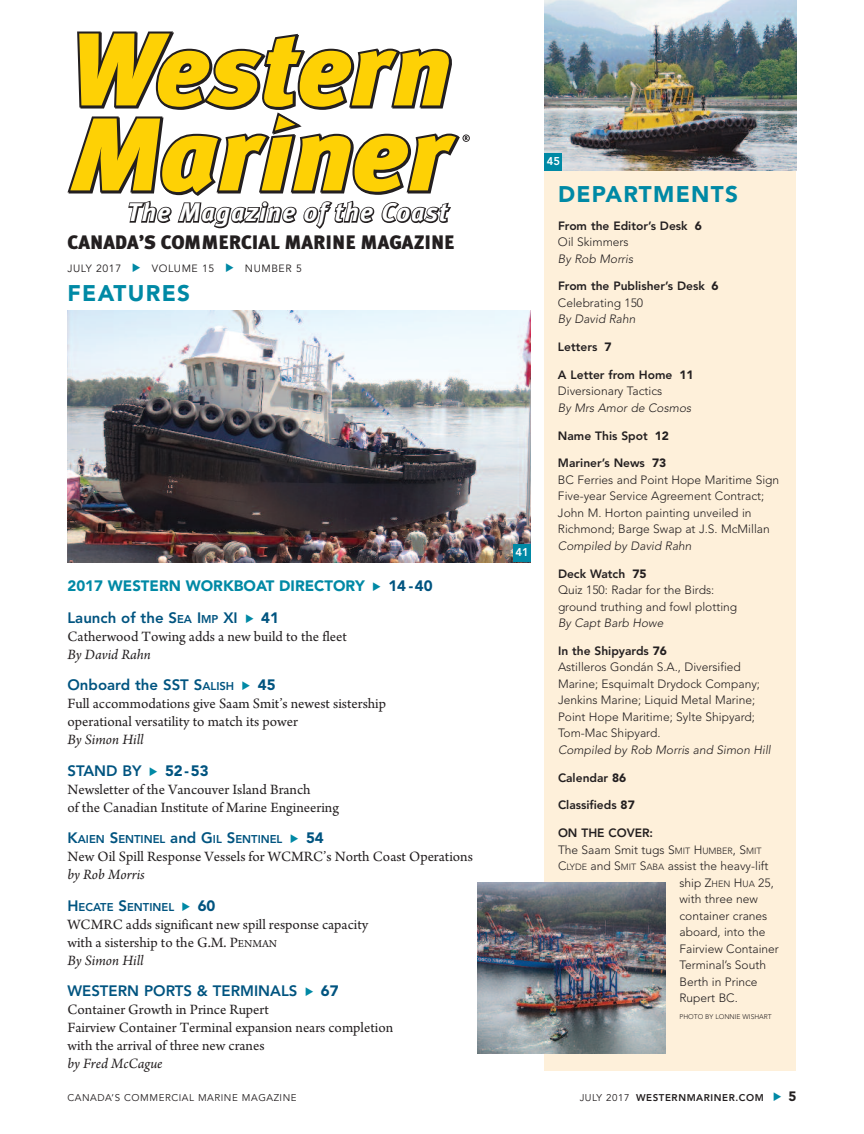
<style>
.page{position:relative;width:864px;height:1134px;background:#fff}
.page>*{position:absolute;margin:0;border:0;box-sizing:border-box;transform-origin:0 0}
.t1{font:italic 700 25.5px "Meta Plus";letter-spacing:.045em;color:#231f20}
.t2{font:900 22.5px "Avenir";letter-spacing:.06em;color:#0089a5}
.t3{font:900 19.5px "Meta Plus";color:#231f20}
.t4{font:15px/18px "Arno Pro";color:#231f20}
.t5{font:800 15px "Avenir";color:#005480}
.t6{font:italic 15px "Arno Pro";color:#231f20}
.t7{font:900 15px "Avenir";color:#0089a5}
.t8{font:900 15px "Avenir";color:#005480}
.t9{font:900 13.5px "Avenir";color:#231f20}
.t10{font:300 12px/16.5px "Avenir";color:#231f20}
.t11{font:800 12px/16.5px "Avenir";color:#231f20}
.t12{font:italic 300 12px "Avenir";color:#231f20}
.t13{font:800 11.25px "Avenir";color:#005480}
.t14{font:800 11.25px "Avenir";color:#fff}
.t15{font:10.5px "Avenir";letter-spacing:.055em;color:#231f20}
.t16{font:9.75px "Avenir";letter-spacing:.055em;color:#231f20}
.t17{font:800 9.75px "Avenir";letter-spacing:.06em;color:#231f20}
.t18{font:300 6.75px "Avenir";color:#231f20}
.s1{font-size:11.25px}
.s2{font-size:15px}
.s3{font-style:italic}
.s4{font-weight:900}
.s5{font-weight:300}
.s6{font-weight:800}
.s7{font-size:9px}
.s8{font-weight:400}
</style>
<div class="page">
<svg style="left:68px;top:32px;width:402px;height:164px"></svg>
<img style="left:68px;top:310px;width:463px;height:252px">
<div style="left:513px;top:544px;width:18px;height:18px;background:#0089a5"></div>
<div style="left:544px;top:171px;width:252px;height:900px;background:#fef0da"></div>
<img style="left:544px;top:0;width:252px;height:171px">
<div style="left:544px;top:153px;width:18px;height:18px;background:#0089a5"></div>
<img style="left:477px;top:882px;width:189px;height:171px">
<h1 class="t1" style="left:127px;top:198px;width:322px">The Magazine of the Coast</h1>
<h3 class="t3" style="left:68px;top:231px;width:389px">CANADA’S COMMERCIAL MARINE MAGAZINE</h3>
<p class="t15" style="left:68px;top:264px;width:55px">JULY 2017</p>
<p class="t15" style="left:152px;top:264px;width:64px">VOLUME 15</p>
<p class="t15" style="left:245px;top:264px;width:58px">NUMBER 5</p>
<h2 class="t2" style="left:68px;top:283px;width:124px">FEATURES</h2>
<p class="t7" style="left:68px;top:580px;width:299px">2017 WESTERN WORKBOAT DIRECTORY</p>
<p class="t8" style="left:388px;top:580px;width:46px">14 -40</p>
<p class="t5" style="left:68px;top:611px;width:172px">Launch of the S<span class="s1">EA</span> I<span class="s1">MP</span> XI</p>
<p class="t8" style="left:261px;top:611px;width:19px">41</p>
<p class="t4" style="left:68px;top:628px;width:281px">Catherwood Towing adds a new build to the fleet</p>
<p class="t6" style="left:67px;top:648px;width:85px">By David Rahn</p>
<p class="t5" style="left:68px;top:679px;width:168px">Onboard the SST S<span class="s1">ALISH</span></p>
<p class="t8" style="left:258px;top:679px;width:19px">45</p>
<p class="t4" style="left:67px;top:696px;width:320px">Full accommodations give Saam Smit’s newest sistership operational versatility to match its power</p>
<p class="t6" style="left:67px;top:734px;width:78px">By Simon Hill</p>
<p class="t5" style="left:68px;top:764px;width:76px">STAND BY</p>
<p class="t8" style="left:165px;top:764px;width:45px">52-53</p>
<p class="t4" style="left:67px;top:781px;width:273px">Newsletter of the Vancouver Island Branch<br>of the Canadian Institute of Marine Engineering</p>
<p class="t13" style="left:68px;top:834px;width:216px"><span class="s2">K</span>AIEN <span class="s2">S</span>ENTINEL <span class="s2">and G</span>IL <span class="s2">S</span>ENTINEL</p>
<p class="t8" style="left:306px;top:832px;width:19px">54</p>
<p class="t4" style="left:68px;top:849px;width:407px">New Oil Spill Response Vessels for WCMRC’s North Coast Operations</p>
<p class="t6" style="left:67px;top:869px;width:79px">by Rob Morris</p>
<p class="t13" style="left:68px;top:902px;width:108px"><span class="s2">H</span>ECATE <span class="s2">S</span>ENTINEL</p>
<p class="t8" style="left:198px;top:899px;width:19px">60</p>
<p class="t4" style="left:68px;top:916px;width:303px">WCMRC adds significant new spill response capacity with a sistership to the G.M. P<span class="s1">ENMaN<br></span><span class="s3">By Simon Hill</span></p>
<p class="t5" style="left:68px;top:985px;width:231px">WESTERN PORTS &amp; TERMINALS</p>
<p class="t8" style="left:321px;top:985px;width:19px">67</p>
<p class="t4" style="left:67px;top:1002px;width:327px">Container Growth in Prince Rupert<br>Fairview Container Terminal expansion nears completion with the arrival of three new cranes</p>
<p class="t6" style="left:67px;top:1058px;width:97px">by Fred McCague</p>
<p class="t14" style="left:515px;top:548px;width:15px">41</p>
<p class="t14" style="left:547px;top:156px;width:15px">45</p>
<h2 class="t2" style="left:558px;top:184px;width:182px">DEPARTMENTS</h2>
<p class="t11" style="left:558px;top:218px;width:145px">From the Editor’s Desk <span class="s4">6<br></span><span class="s5">Oil Skimmers</span></p>
<p class="t12" style="left:558px;top:253px;width:77px">By Rob Morris</p>
<p class="t11" style="left:558px;top:279px;width:162px">From the Publisher’s Desk <span class="s4">6<br></span><span class="s5">Celebrating 150</span></p>
<p class="t12" style="left:558px;top:314px;width:79px">By David Rahn</p>
<p class="t11" style="left:558px;top:340px;width:55px">Letters <span class="s4">7</span></p>
<p class="t10" style="left:558px;top:367px;width:137px"><span class="s6">A Letter from Home</span> <span class="s4">11<br></span>Diversionary Tactics</p>
<p class="t12" style="left:558px;top:403px;width:135px">By Mrs Amor de Cosmos</p>
<p class="t11" style="left:558px;top:428px;width:113px">Name This Spot <span class="s4">12</span></p>
<p class="t10" style="left:558px;top:456px;width:223px"><span class="s6">Mariner’s News</span> <span class="s4">73<br></span>BC Ferries and Point Hope Maritime Sign Five-year Service Agreement Contract; John M. Horton painting unveiled in Richmond; Barge Swap at J.S. McMillan</p>
<p class="t12" style="left:558px;top:541px;width:135px">Compiled by David Rahn</p>
<p class="t10" style="left:558px;top:566px;width:181px"><span class="s6">Deck Watch</span> <span class="s4">75<br></span>Quiz 150: Radar for the Birds: ground truthing and fowl plotting</p>
<p class="t12" style="left:558px;top:618px;width:107px">By Capt Barb Howe</p>
<p class="t10" style="left:558px;top:643px;width:204px"><span class="s6">In the Shipyards</span> <span class="s4">76<br></span>Astilleros Gondán S.A., Diversified<br>Marine; Esquimalt Drydock Company;<br>Jenkins Marine; Liquid Metal Marine;<br>Point Hope Maritime; Sylte Shipyard;<br>Tom-Mac Shipyard.</p>
<p class="t12" style="left:558px;top:745px;width:214px">Compiled by Rob Morris and Simon Hill</p>
<p class="t11" style="left:558px;top:770px;width:70px">Calendar <span class="s4">86</span></p>
<p class="t11" style="left:558px;top:798px;width:78px">Classifieds <span class="s4">87</span></p>
<p class="t11" style="left:558px;top:826px;width:97px">ON THE COVER:</p>
<p class="t10" style="left:558px;top:842px;width:205px">The Saam Smit tugs S<span class="s7">MIT</span> H<span class="s7">UMBER</span>, S<span class="s7">MIT</span></p>
<p class="t10" style="left:558px;top:859px;width:212px">C<span class="s7">LYDE</span> and S<span class="s7">MIT</span> S<span class="s7">ABA</span> assist the heavy-lift</p>
<p class="t10" style="left:679px;top:875px;width:96px">ship Z<span class="s7">HEN</span> H<span class="s7">UA</span> 25,</p>
<p class="t10" style="left:680px;top:892px;width:80px">with three new</p>
<p class="t10" style="left:679px;top:908px;width:89px">container cranes</p>
<p class="t10" style="left:679px;top:925px;width:88px">aboard, into the</p>
<p class="t10" style="left:680px;top:941px;width:101px">Fairview Container</p>
<p class="t10" style="left:680px;top:958px;width:88px">Terminal’s South</p>
<p class="t10" style="left:680px;top:974px;width:80px">Berth in Prince</p>
<p class="t10" style="left:680px;top:991px;width:60px">Rupert BC.</p>
<p class="t18" style="left:680px;top:1013px;width:94px">PHOTO BY LONNIE WISHART</p>
<p class="t16" style="left:68px;top:1093px;width:231px">CANADA’S COMMERCIAL MARINE MAGAZINE</p>
<p class="t17" style="left:580px;top:1093px;width:186px"><span class="s8">JULY 2017</span> WESTERNMARINER.COM</p>
<p class="t9" style="left:789px;top:1091px;width:9px">5</p>
</div>
